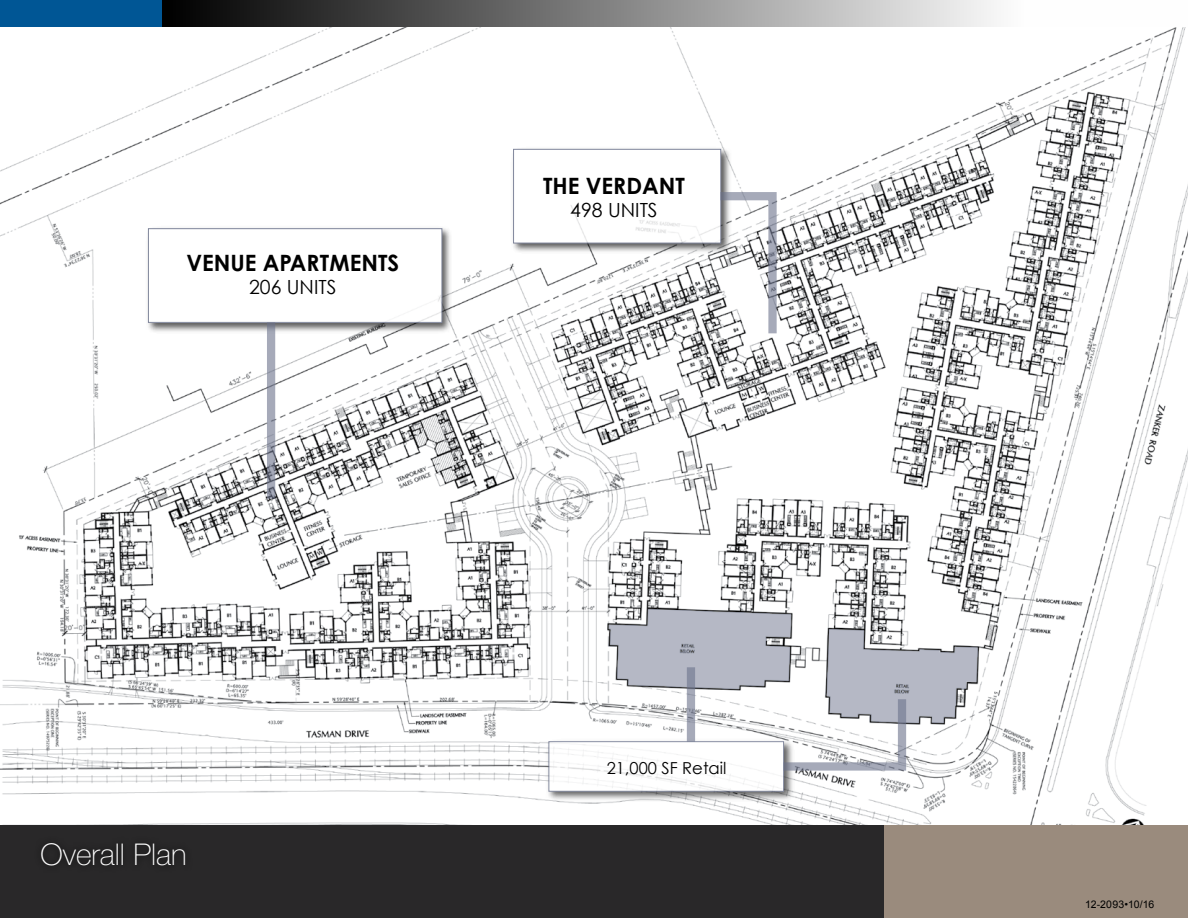
<style>
.page{position:relative;width:1188px;height:918px;background:#fff}
.page>*{position:absolute;margin:0;border:0;box-sizing:border-box;transform-origin:0 0}
.t1{font:100 30px "Helvetica Neue LT Std";color:#fff}
.t2{font:700 22.5px "Century Gothic";color:#000}
.t3{font:19.5px "Century Gothic";color:#000}
.t4{font:16.5px "Century Gothic";color:#000}
.t5{font:10.5px "Arial";letter-spacing:.005em;color:#000}
</style>
<div class="page">
<div style="left:161px;top:0;width:1027px;height:27px;background:linear-gradient(to right,#050505,#fff)"></div>
<div style="left:883px;top:824px;width:305px;height:94px;background:#9a8b7d"></div>
<div style="left:0;top:0;width:162px;height:27px;background:#005695"></div>
<div style="left:0;top:824px;width:883px;height:94px;background:#292829"></div>
<img style="left:0;top:27px;width:1188px;height:797px">
<img style="left:509px;top:144px;width:224px;height:112px">
<div style="left:514px;top:149px;width:207px;height:94px;background:#fff"></div>
<div style="left:513px;top:149px;width:208px;height:94px;border:1px solid #6b728b"></div>
<img style="left:544px;top:737px;width:252px;height:67px">
<div style="left:549px;top:742px;width:235px;height:49px;background:#fff"></div>
<div style="left:549px;top:741px;width:235px;height:51px;border:1px solid #6b728b"></div>
<img style="left:143px;top:224px;width:312px;height:111px">
<div style="left:148px;top:229px;width:294px;height:93px;background:#fff"></div>
<div style="left:148px;top:228px;width:294px;height:95px;border:1px solid #6b728b"></div>
<svg style="left:267px;top:322px;width:8px;height:177px"></svg>
<svg style="left:720px;top:192px;width:57px;height:141px"></svg>
<svg style="left:608px;top:608px;width:371px;height:163px"></svg>
<p class="t2" style="left:186px;top:249px;width:214px">VENUE APARTMENTS</p>
<p class="t3" style="left:249px;top:276px;width:89px">206 UNITS</p>
<p class="t2" style="left:543px;top:172px;width:143px">THE VERDANT</p>
<p class="t3" style="left:570px;top:198px;width:89px">498 UNITS</p>
<h1 class="t1" style="left:40px;top:837px;width:148px">Overall Plan</h1>
<p class="t4" style="left:607px;top:758px;width:121px">21,000 SF Retail</p>
<p class="t5" style="left:1085px;top:898px;width:70px">12-2093•10/16</p>
</div>
